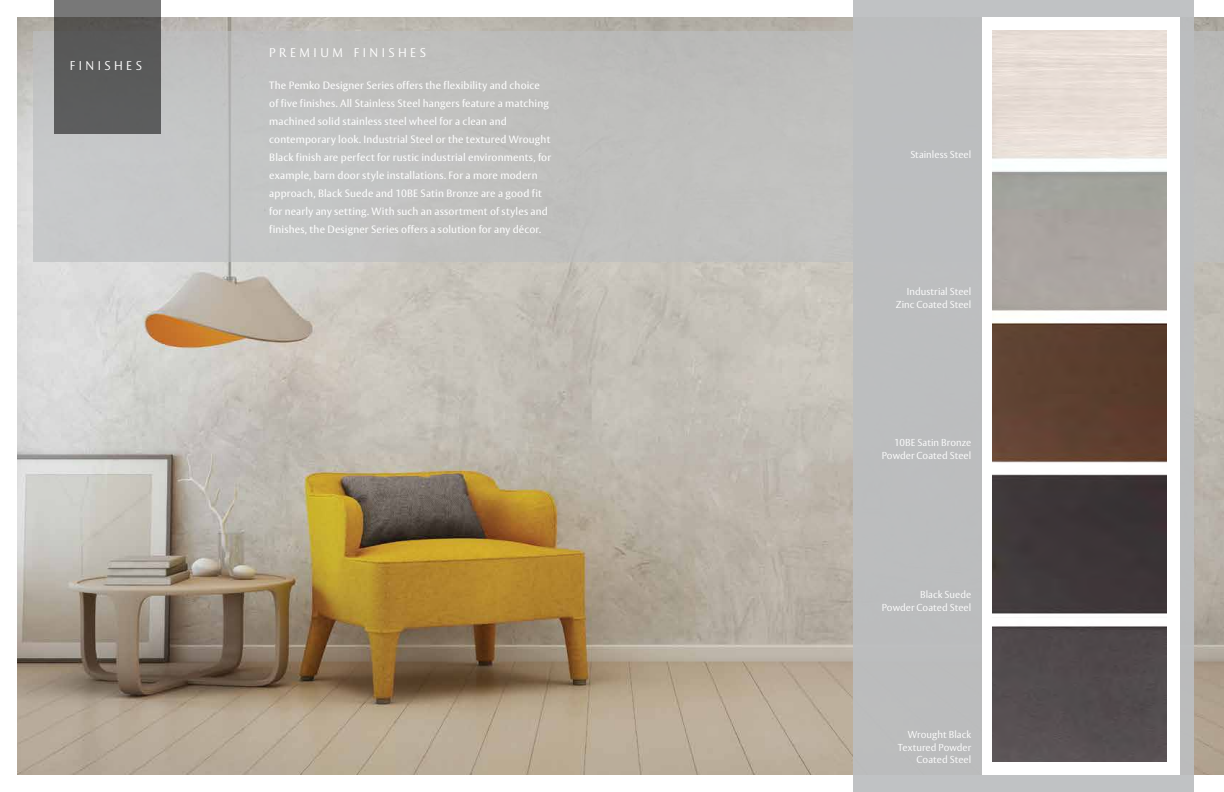
<style>
.page{position:relative;width:1224px;height:792px;background:#fff}
.page>*{position:absolute;margin:0;border:0;box-sizing:border-box;transform-origin:0 0}
.t1{font:300 12.6px "ASSA Vesta";letter-spacing:.275em;color:#fff}
.t2{font:10.5px/18px "ASSA Vesta";letter-spacing:.015em;color:#fff}
.t3{font:300 10px/13.4px "ASSA Vesta";letter-spacing:.005em;color:#fff;text-align:right}
</style>
<div class="page">
<img style="left:17px;top:17px;width:1207px;height:758px">
<div style="left:33px;top:32px;width:1191px;height:230px;background:#bcbec0"></div>
<svg style="left:54px;top:0;width:106px;height:134px;background:#5d5d5d"></svg>
<div style="left:853px;top:0;width:341px;height:792px;background:#bcbec0"></div>
<div style="left:983px;top:17px;width:197px;height:758px;background:#fff"></div>
<img style="left:993px;top:31px;width:174px;height:730px">
<p class="t1" style="left:70px;top:58px;width:74px">FINISHES</p>
<p class="t1" style="left:269px;top:45px;width:158px">PREMIUM FINISHES</p>
<p class="t2" style="left:269px;top:76px;width:283px">The Pemko Designer Series offers the flexibility and choice of five finishes. All Stainless Steel hangers feature a matching machined solid stainless steel wheel for a clean and contemporary look. Industrial Steel or the textured Wrought Black finish are perfect for rustic industrial environments, for example, barn door style installations. For a more modern approach, Black Suede and 10BE Satin Bronze are a good fit for nearly any setting. With such an assortment of styles and finishes, the Designer Series offers a solution for any décor.</p>
<p class="t3" style="left:910px;top:148px;width:62px">Stainless Steel</p>
<p class="t3" style="left:896px;top:285px;width:77px">Industrial Steel<br>Zinc Coated Steel</p>
<p class="t3" style="left:882px;top:436px;width:91px">10BE Satin Bronze<br>Powder Coated Steel</p>
<p class="t3" style="left:882px;top:588px;width:91px">Black Suede<br>Powder Coated Steel</p>
<p class="t3" style="left:898px;top:728px;width:75px">Wrought Black<br>Textured Powder</p>
<p class="t3" style="left:917px;top:753px;width:56px">Coated Steel</p>
</div>
